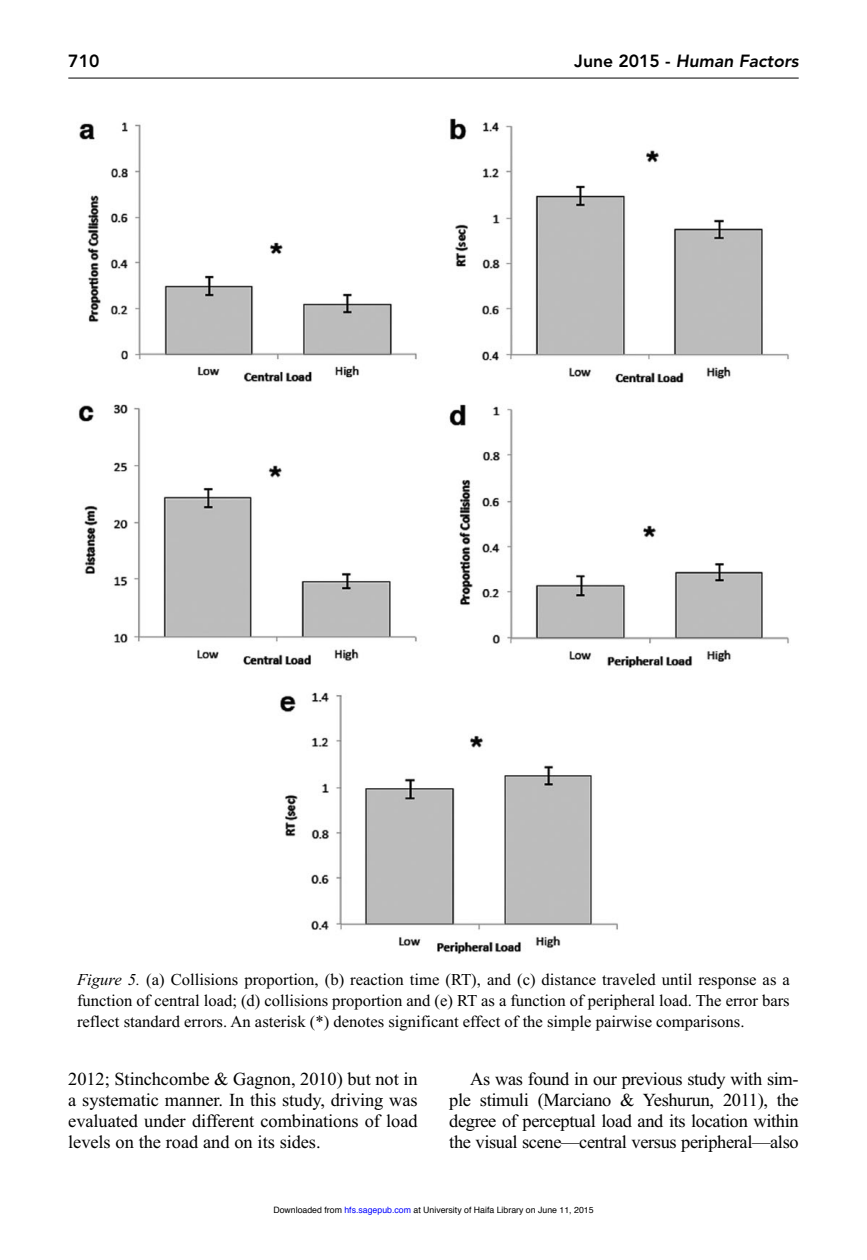
<style>
.page{position:relative;width:867px;height:1260px;background:#fff}
.page>*{position:absolute;margin:0;border:0;box-sizing:border-box;transform-origin:0 0}
.t1{font:18.38px/21px "Times New Roman";letter-spacing:-.015em;color:#000;text-align:justify}
.t2{font:italic 800 17.5px "Avenir LT Std";color:#000}
.t3{font:800 17.5px "Avenir LT Std";color:#000}
.t4{font:16.62px/21px "Times New Roman";color:#000;text-align:justify}
.t5{font:8.75px "Helvetica";color:#000}
.s1{font-style:normal}
.s2{font-style:italic}
.s3{color:#00f}
</style>
<div class="page">
<hr style="left:68px;top:78px;width:730px;height:1px;background:#000">
<img style="left:78px;top:118px;width:711px;height:836px">
<p class="t3" style="left:68px;top:51px;width:33px">710</p>
<p class="t2" style="left:574px;top:51px;width:226px"><span class="s1">June 2015 -</span> Human Factors</p>
<p class="t4" style="left:77px;top:969px;width:714px"><span class="s2">Figure 5.</span> (a) Collisions proportion, (b) reaction time (RT), and (c) distance traveled until response as a function of central load; (d) collisions proportion and (e) RT as a function of peripheral load. The error bars reflect standard errors. An asterisk (*) denotes significant effect of the simple pairwise comparisons.</p>
<p class="t1" style="left:68px;top:1068px;width:351px">2012; Stinchcombe &amp; Gagnon, 2010) but not in a systematic manner. In this study, driving was evaluated under different combinations of load levels on the road and on its sides.</p>
<p class="t1" style="left:449px;top:1068px;width:351px;text-indent:21px">As was found in our previous study with sim&shy;ple stimuli (Marciano &amp; Yeshurun, 2011), the degree of perceptual load and its location within the visual scene—central versus peripheral—also</p>
<p class="t5" style="left:273px;top:1206px;width:322px">Downloaded from <span class="s3">hfs.sagepub.com</span> at University of Haifa Library on June 11, 2015</p>
</div>
